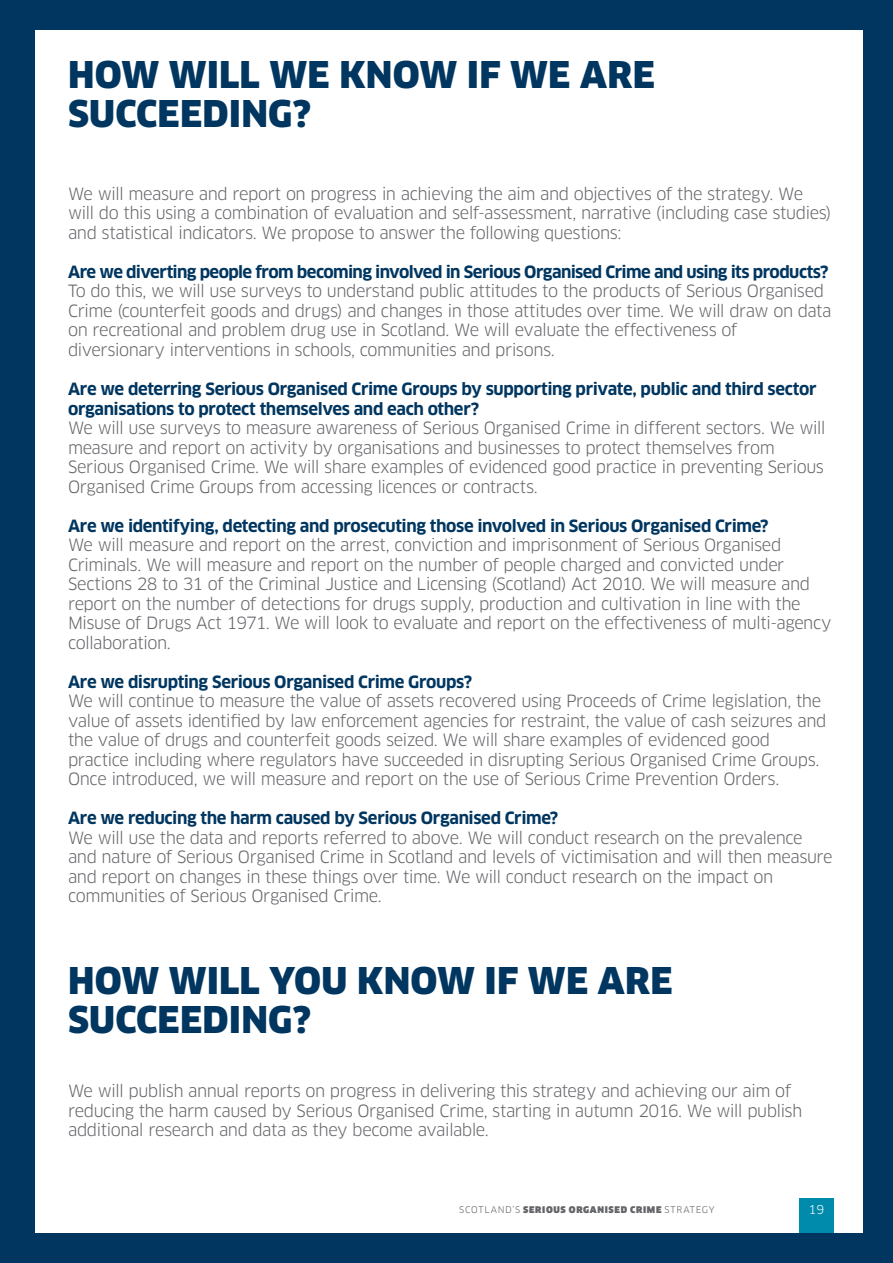
<style>
.page{position:relative;width:893px;height:1263px;background:#fff}
.page>*{position:absolute;margin:0;border:0;box-sizing:border-box;transform-origin:0 0}
.t1{font:900 36px/39px "Clan";letter-spacing:.005em;color:#003660}
.t2{font:16.5px/19.5px "Clan";letter-spacing:-.03em;color:#646569}
.t3{font:700 16.5px/19.5px "Clan";letter-spacing:-.025em;color:#003660}
.t4{font:12px "Clan";color:#fff}
.t5{font:900 9px "Clan";letter-spacing:.075em;color:#646569}
.s1{font-weight:400}
</style>
<div class="page">
<div style="left:799px;top:1198px;width:34px;height:65px;background:#008aab"></div>
<div style="left:863px;top:0;width:30px;height:1263px;background:#003660"></div>
<div style="left:0;top:0;width:34px;height:1263px;background:#003660"></div>
<div style="left:0;top:0;width:893px;height:30px;background:#003660"></div>
<div style="left:0;top:1233px;width:893px;height:30px;background:#003660"></div>
<h1 class="t1" style="left:68px;top:55px;width:588px">HOW WILL WE KNOW IF WE ARE<br>SUCCEEDING?</h1>
<p class="t2" style="left:68px;top:184px;width:765px">We will measure and report on progress in achieving the aim and objectives of the strategy. We will do this using a combination of evaluation and self-assessment, narrative (including case studies) and statistical indicators. We propose to answer the following questions:</p>
<p class="t3" style="left:68px;top:262px;width:762px">Are we diverting people from becoming involved in Serious Organised Crime and using its products?</p>
<p class="t2" style="left:68px;top:282px;width:765px">To do this, we will use surveys to understand public attitudes to the products of Serious Organised Crime (counterfeit goods and drugs) and changes in those attitudes over time. We will draw on data on recreational and problem drug use in Scotland. We will evaluate the effectiveness of diversionary interventions in schools, communities and prisons.</p>
<p class="t3" style="left:68px;top:379px;width:750px">Are we deterring Serious Organised Crime Groups by supporting private, public and third sector organisations to protect themselves and each other?</p>
<p class="t2" style="left:68px;top:418px;width:759px">We will use surveys to measure awareness of Serious Organised Crime in different sectors. We will measure and report on activity by organisations and businesses to protect themselves from Serious Organised Crime. We will share examples of evidenced good practice in preventing Serious Organised Crime Groups from accessing licences or contracts.</p>
<p class="t3" style="left:68px;top:516px;width:702px">Are we identifying, detecting and prosecuting those involved in Serious Organised Crime?</p>
<p class="t2" style="left:68px;top:535px;width:765px">We will measure and report on the arrest, conviction and imprisonment of Serious Organised Criminals. We will measure and report on the number of people charged and convicted under Sections 28 to 31 of the Criminal Justice and Licensing (Scotland) Act 2010. We will measure and report on the number of detections for drugs supply, production and cultivation in line with the Misuse of Drugs Act 1971. We will look to evaluate and report on the effectiveness of multi-agency collaboration.</p>
<p class="t3" style="left:68px;top:672px;width:406px">Are we disrupting Serious Organised Crime Groups?</p>
<p class="t2" style="left:68px;top:691px;width:760px">We will continue to measure the value of assets recovered using Proceeds of Crime legislation, the value of assets identified by law enforcement agencies for restraint, the value of cash seizures and the value of drugs and counterfeit goods seized. We will share examples of evidenced good practice including where regulators have succeeded in disrupting Serious Organised Crime Groups.<br>Once introduced, we will measure and report on the use of Serious Crime Prevention Orders.</p>
<p class="t3" style="left:68px;top:808px;width:492px">Are we reducing the harm caused by Serious Organised Crime?</p>
<p class="t2" style="left:68px;top:828px;width:766px">We will use the data and reports referred to above. We will conduct research on the prevalence and nature of Serious Organised Crime in Scotland and levels of victimisation and will then measure and report on changes in these things over time. We will conduct research on the impact on communities of Serious Organised Crime.</p>
<h1 class="t1" style="left:68px;top:961px;width:606px">HOW WILL YOU KNOW IF WE ARE<br>SUCCEEDING?</h1>
<p class="t2" style="left:68px;top:1082px;width:736px">We will publish annual reports on progress in delivering this strategy and achieving our aim of reducing the harm caused by Serious Organised Crime, starting in autumn 2016. We will publish additional research and data as they become available.</p>
<p class="t5" style="left:459px;top:1204px;width:257px"><span class="s1">SCOTLAND’S</span> SERIOUS ORGANISED CRIME <span class="s1">STRATEGY</span></p>
<p class="t4" style="left:808px;top:1202px;width:18px">19</p>
</div>
